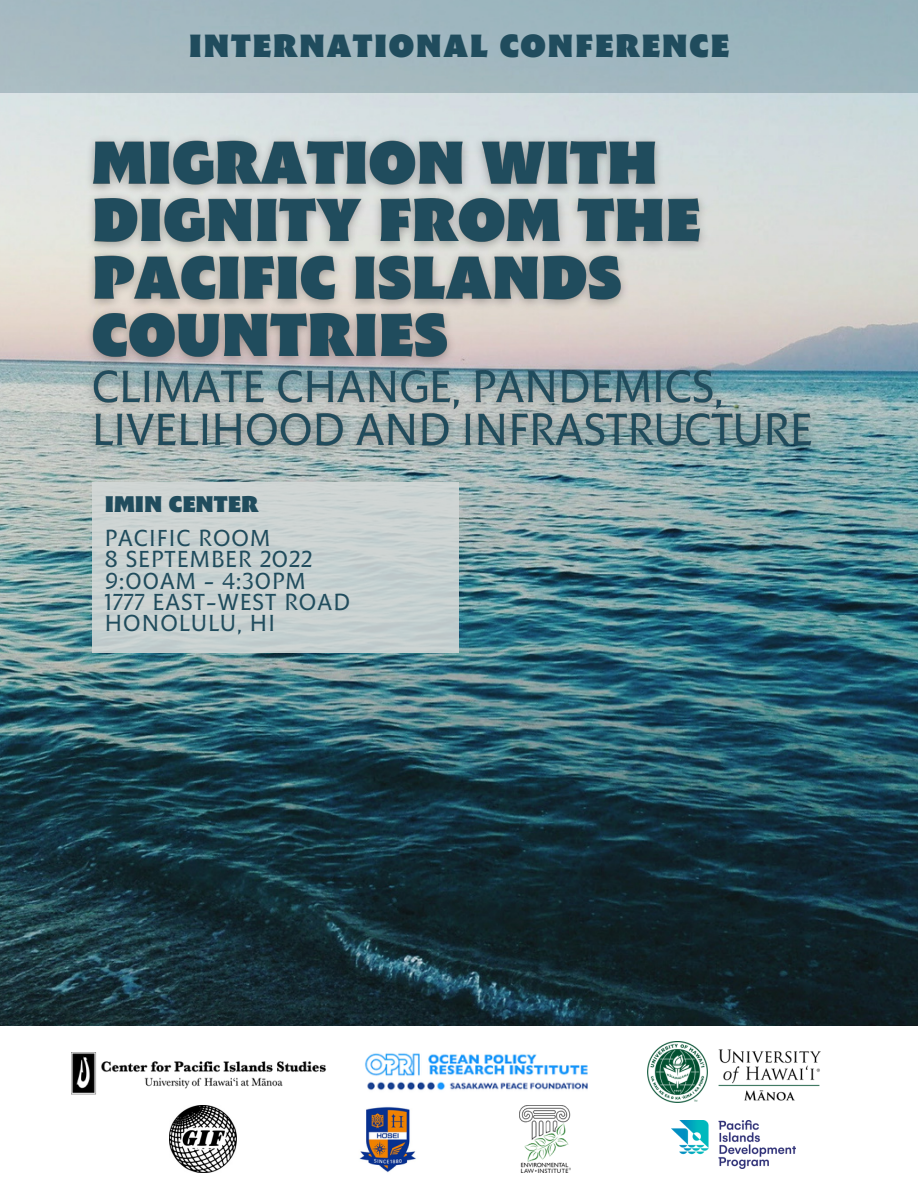
<style>
.page{position:relative;width:918px;height:1188px;background:#fff}
.page>*{position:absolute;margin:0;border:0;box-sizing:border-box;transform-origin:0 0}
.t1{font:31.05px "Malik Heavy Display";letter-spacing:.05em;color:#204c5d}
.t2{font:22.35px/21.3px "Malik";letter-spacing:.05em;color:#204c5d}
.t3{font:21.9px "Malik Heavy Display";color:#204c5d}
</style>
<div class="page">
<img style="left:0;top:92px;width:918px;height:934px">
<div style="left:0;top:0;width:918px;height:92px;background:#a1b6bf"></div>
<img style="left:365px;top:1053px;width:223px;height:38px">
<img style="left:71px;top:1053px;width:255px;height:41px">
<img style="left:359px;top:1106px;width:57px;height:67px">
<img style="left:169px;top:1105px;width:68px;height:68px">
<img style="left:520px;top:1105px;width:51px;height:68px">
<div style="left:92px;top:482px;width:367px;height:171px;background:#cad2d2"></div>
<img style="left:647px;top:1042px;width:174px;height:61px">
<img style="left:672px;top:1121px;width:123px;height:48px">
<img style="left:77px;top:126px;width:751px;height:346px">
<h1 class="t1" style="left:189px;top:34px;width:542px">INTERNATIONAL CONFERENCE</h1>
<p class="t3" style="left:105px;top:496px;width:155px">IMIN CENTER</p>
<p class="t2" style="left:105px;top:529px;width:247px">PACIFIC ROOM<br>8 SEPTEMBER 2022<br>9:00AM - 4:30PM<br>1777 EAST-WEST ROAD<br>HONOLULU, HI</p>
</div>
